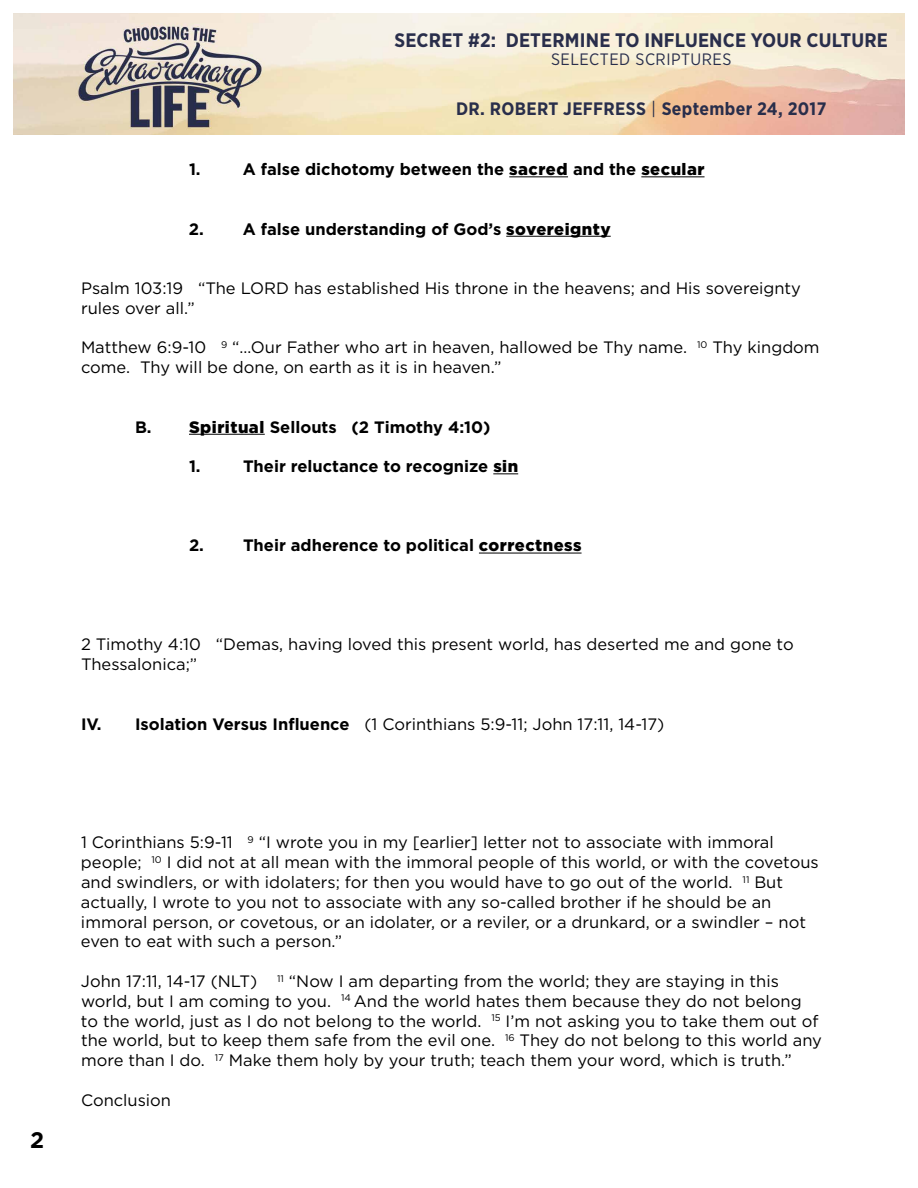
<style>
.page{position:relative;width:918px;height:1188px;background:#fff}
.page>*{position:absolute;margin:0;border:0;box-sizing:border-box;transform-origin:0 0}
.t1{font:700 22.5px "Gotham";color:#000}
.t2{font:700 19.5px "Gotham Narrow";letter-spacing:.01em;color:#292e4b}
.t3{font:700 18px "Gotham Narrow";letter-spacing:.02em;color:#292e4b}
.t4{font:16.5px/19.8px "Gotham";color:#000}
.t5{font:700 16.5px "Gotham";color:#000}
.t6{font:16.5px "Gotham Narrow";letter-spacing:.03em;color:#292e4b}
.s1{font-weight:400}
.s2{font-weight:900}
.s3{font-weight:700}
</style>
<div class="page">
<img style="left:14px;top:14px;width:890px;height:121px">
<hr style="left:509px;top:176px;width:59px;height:1px;background:#000">
<hr style="left:641px;top:176px;width:64px;height:1px;background:#000">
<hr style="left:506px;top:236px;width:105px;height:1px;background:#000">
<hr style="left:189px;top:434px;width:76px;height:1px;background:#000">
<svg style="left:493px;top:473px;width:25px;height:1px"></svg>
<hr style="left:479px;top:553px;width:103px;height:1px;background:#000">
<p class="t2" style="left:394px;top:28px;width:495px">SECRET #2: DETERMINE TO INFLUENCE YOUR CULTURE</p>
<p class="t6" style="left:551px;top:49px;width:182px">SELECTED SCRIPTURES</p>
<p class="t3" style="left:456px;top:97px;width:372px">DR. ROBERT JEFFRESS <span class="s1">|</span> September 24, 2017</p>
<p class="t5" style="left:189px;top:158px;width:13px">1.</p>
<p class="t5" style="left:243px;top:158px;width:463px">A false dichotomy between the <span class="s2">sacred</span> and the <span class="s2">secular</span></p>
<p class="t5" style="left:189px;top:218px;width:423px">2. A false understanding of God’s <span class="s2">sovereignty</span></p>
<p class="t4" style="left:81px;top:278px;width:722px">Psalm 103:19 “The LORD has established His throne in the heavens; and His sovereignty rules over all.”</p>
<p class="t4" style="left:81px;top:337px;width:740px">Matthew 6:9-10 <sup>9</sup> “…Our Father who art in heaven, hallowed be Thy name. <sup>10</sup> Thy kingdom come. Thy will be done, on earth as it is in heaven.”</p>
<p class="t5" style="left:135px;top:416px;width:357px">B. <span class="s2">Spiritual</span> Sellouts (2 Timothy 4:10)</p>
<p class="t5" style="left:189px;top:455px;width:13px">1.</p>
<p class="t5" style="left:243px;top:455px;width:277px">Their reluctance to recognize <span class="s2">sin</span></p>
<p class="t5" style="left:189px;top:535px;width:394px">2. Their adherence to political <span class="s2">correctness</span></p>
<p class="t4" style="left:81px;top:634px;width:714px">2 Timothy 4:10 “Demas, having loved this present world, has deserted me and gone to<br>Thessalonica;”</p>
<p class="t4" style="left:81px;top:714px;width:585px"><span class="s3">IV. Isolation Versus Influence</span> (1 Corinthians 5:9-11; John 17:11, 14-17)</p>
<h1 class="t1" style="left:30px;top:1125px;width:16px">2</h1>
<p class="t4" style="left:81px;top:832px;width:739px">1 Corinthians 5:9-11 <sup>9</sup> “I wrote you in my [earlier] letter not to associate with immoral people; <sup>10</sup> I did not at all mean with the immoral people of this world, or with the covetous and swindlers, or with idolaters; for then you would have to go out of the world. <sup>11</sup> But actually, I wrote to you not to associate with any so-called brother if he should be an immoral person, or covetous, or an idolater, or a reviler, or a drunkard, or a swindler – not even to eat with such a person.”</p>
<p class="t4" style="left:81px;top:971px;width:743px">John 17:11, 14-17 (NLT) <sup>11</sup> “Now I am departing from the world; they are staying in this world, but I am coming to you. <sup>14</sup> And the world hates them because they do not belong to the world, just as I do not belong to the world. <sup>15</sup> I’m not asking you to take them out of the world, but to keep them safe from the evil one. <sup>16</sup> They do not belong to this world any more than I do. <sup>17</sup> Make them holy by your truth; teach them your word, which is truth.”</p>
<p class="t4" style="left:81px;top:1090px;width:92px">Conclusion</p>
</div>
